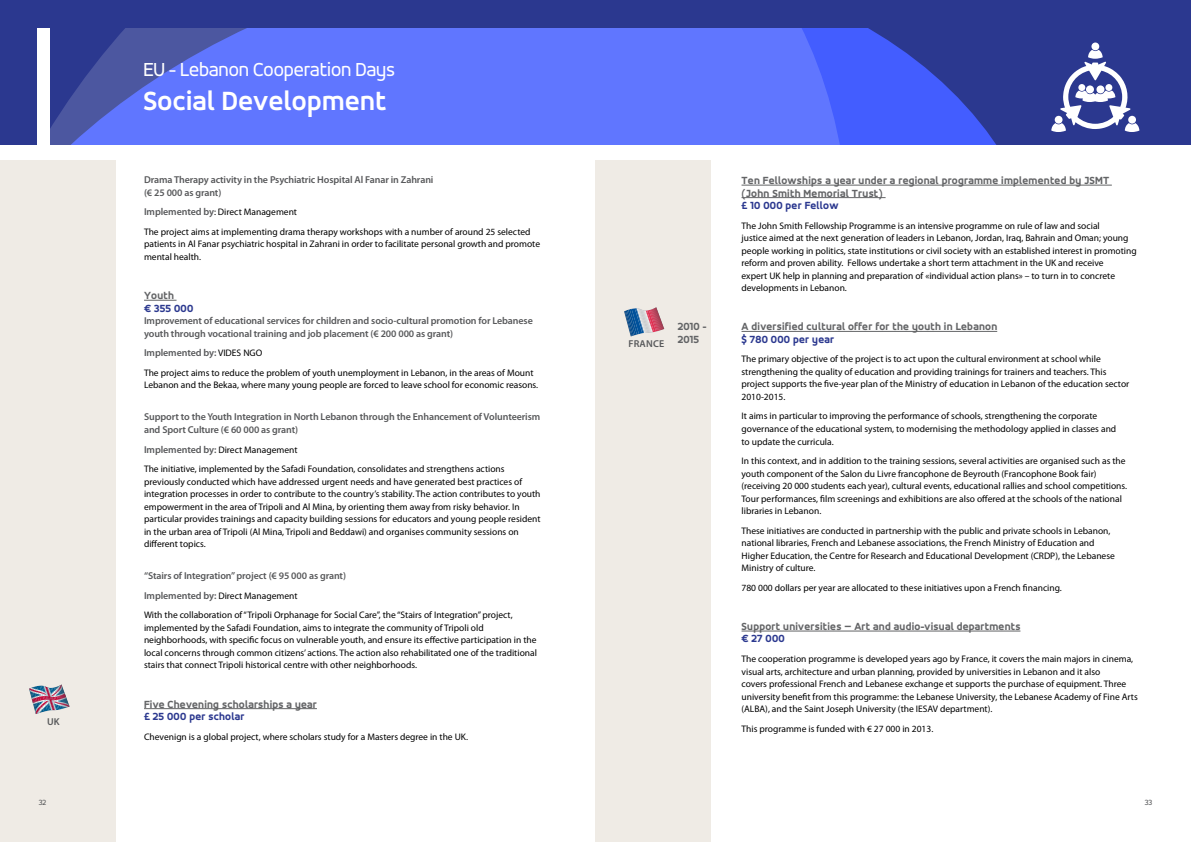
<style>
.page{position:relative;width:1191px;height:842px;background:#fff}
.page>*{position:absolute;margin:0;border:0;box-sizing:border-box;transform-origin:0 0}
.t1{font:700 28px "Accord Alt";letter-spacing:.02em;color:#fff}
.t2{font:20px "Accord Alt";color:#fff}
.t3{font:800 11px/12.5px "Accord Alt";letter-spacing:.025em;color:#636466}
.t4{font:800 11px "Accord Alt";letter-spacing:.025em;color:#2b388f}
.t5{font:600 10px/12.5px "Myriad Pro";letter-spacing:-.01em;color:#58595b}
.t6{font:9.5px/12.5px "Myriad Pro";color:#000}
.t7{font:8px "Accord Alt";color:#58595b}
.s1{font-weight:600;font-size:10px;color:#58595b}
.s2{font-weight:400;font-size:9.5px;color:#000}
</style>
<div class="page">
<div style="left:0;top:27px;width:1191px;height:118px;background:#2b388f"></div>
<svg style="left:37px;top:28px;width:875px;height:117px;background:#5e72f3"></svg>
<div style="left:0;top:0;width:1191px;height:28px;background:#2b388f"></div>
<div style="left:1091px;top:43px;width:8px;height:7px;background:#fff;border-radius:50%"></div>
<svg style="left:1051px;top:50px;width:88px;height:82px"></svg>
<div style="left:0;top:150px;width:116px;height:692px;background:#efebe5"></div>
<div style="left:595px;top:150px;width:116px;height:692px;background:#efebe5"></div>
<div style="left:0;top:145px;width:1191px;height:14px;background:#fff"></div>
<hr style="left:741px;top:185px;width:370px;height:1px;background:#636466">
<hr style="left:741px;top:197px;width:144px;height:1px;background:#636466">
<hr style="left:741px;top:331px;width:256px;height:1px;background:#636466">
<hr style="left:741px;top:631px;width:279px;height:1px;background:#636466">
<svg style="left:624px;top:307px;width:40px;height:30px"></svg>
<hr style="left:144px;top:300px;width:32px;height:1px;background:#636466">
<hr style="left:144px;top:708px;width:173px;height:1px;background:#636466">
<svg style="left:29px;top:684px;width:41px;height:30px"></svg>
<p class="t5" style="left:47px;top:715px;width:14px">UK</p>
<h2 class="t2" style="left:143px;top:58px;width:253px">EU - Lebanon Cooperation Days</h2>
<h1 class="t1" style="left:143px;top:85px;width:244px">Social Development</h1>
<p class="t5" style="left:144px;top:174px;width:291px">Drama Therapy activity in the Psychiatric Hospital Al Fanar in Zahrani (€ 25 000 as grant)</p>
<p class="t6" style="left:144px;top:203px;width:388px;line-height:19.6px"><span class="s1">Implemented by</span>: Direct Management<br>The project aims at implementing drama therapy workshops with a number of around 25 selected</p>
<p class="t6" style="left:144px;top:238px;width:397px">patients in Al Fanar psychiatric hospital in Zahrani in order to facilitate personal growth and promote mental health.</p>
<p class="t3" style="left:144px;top:289px;width:32px">Youth</p>
<p class="t4" style="left:144px;top:302px;width:51px">€ 355 000</p>
<p class="t5" style="left:144px;top:315px;width:390px">Improvement of educational services for children and socio-cultural promotion for Lebanese youth through vocational training and job placement (€ 200 000 as grant)</p>
<p class="t5" style="left:144px;top:347px;width:120px">Implemented by: <span class="s2">VIDES NGO</span></p>
<p class="t6" style="left:144px;top:367px;width:396px">The project aims to reduce the problem of youth unemployment in Lebanon, in the areas of Mount<br>Lebanon and the Bekaa, where many young people are forced to leave school for economic reasons.</p>
<p class="t5" style="left:144px;top:411px;width:398px">Support to the Youth Integration in North Lebanon through the Enhancement of Volunteerism and Sport Culture (€ 60 000 as grant)</p>
<p class="t6" style="left:144px;top:440px;width:362px;line-height:19.6px"><span class="s1">Implemented by:</span> Direct Management<br>The initiative, implemented by the Safadi Foundation, consolidates and strengthens actions</p>
<p class="t6" style="left:144px;top:475px;width:398px">previously conducted which have addressed urgent needs and have generated best practices of integration processes in order to contribute to the country’s stability. The action contributes to youth empowerment in the area of Tripoli and Al Mina, by orienting them away from risky behavior. In particular provides trainings and capacity building sessions for educators and young people resident in the urban area of Tripoli (Al Mina, Tripoli and Beddawi) and organises community sessions on different topics.</p>
<p class="t5" style="left:144px;top:570px;width:203px">“Stairs of Integration” project (€ 95 000 as grant)</p>
<p class="t6" style="left:144px;top:586px;width:370px;line-height:19.6px"><span class="s1">Implemented by:</span> Direct Management<br>With the collaboration of “Tripoli Orphanage for Social Care”, the “Stairs of Integration” project,</p>
<p class="t6" style="left:144px;top:622px;width:394px">implemented by the Safadi Foundation, aims to integrate the community of Tripoli old neighborhoods, with specific focus on vulnerable youth, and ensure its effective participation in the local concerns through common citizens’ actions. The action also rehabilitated one of the traditional stairs that connect Tripoli historical centre with other neighborhoods.</p>
<p class="t3" style="left:144px;top:698px;width:174px">Five Chevening scholarships a year</p>
<p class="t4" style="left:144px;top:710px;width:102px">£ 25 000 per scholar</p>
<p class="t6" style="left:144px;top:730px;width:326px">Chevenign is a global project, where scholars study for a Masters degree in the UK.</p>
<p class="t5" style="left:628px;top:338px;width:13px">France</p>
<p class="t3" style="left:677px;top:320px;width:30px;line-height:13.2px">2010 -<br>2015</p>
<p class="t3" style="left:741px;top:174px;width:369px">Ten Fellowships a year under a regional programme implemented by JSMT (John Smith Memorial Trust)</p>
<p class="t4" style="left:741px;top:199px;width:98px">£ 10 000 per Fellow</p>
<p class="t6" style="left:741px;top:219px;width:397px">The John Smith Fellowship Programme is an intensive programme on rule of law and social<br>justice aimed at the next generation of leaders in Lebanon, Jordan, Iraq, Bahrain and Oman; young people working in politics, state institutions or civil society with an established interest in promoting reform and proven ability. Fellows undertake a short term attachment in the UK and receive<br>expert UK help in planning and preparation of «individual action plans» – to turn in to concrete developments in Lebanon.</p>
<p class="t3" style="left:741px;top:320px;width:257px">A diversified cultural offer for the youth in Lebanon</p>
<p class="t4" style="left:741px;top:333px;width:94px">$ 780 000 per year</p>
<p class="t6" style="left:741px;top:353px;width:389px">The primary objective of the project is to act upon the cultural environment at school while strengthening the quality of education and providing trainings for trainers and teachers. This project supports the five-year plan of the Ministry of education in Lebanon of the education sector 2010-2015.</p>
<p class="t6" style="left:741px;top:410px;width:376px">It aims in particular to improving the performance of schools, strengthening the corporate governance of the educational system, to modernising the methodology applied in classes and to update the curricula.</p>
<p class="t6" style="left:741px;top:455px;width:387px">In this context, and in addition to the training sessions, several activities are organised such as the youth component of the Salon du Livre francophone de Beyrouth (Francophone Book fair) (receiving 20 000 students each year), cultural events, educational rallies and school competitions.<br>Tour performances, film screenings and exhibitions are also offered at the schools of the national libraries in Lebanon.</p>
<p class="t6" style="left:741px;top:524px;width:375px">These initiatives are conducted in partnership with the public and private schools in Lebanon, national libraries, French and Lebanese associations, the French Ministry of Education and Higher Education, the Centre for Research and Educational Development (CRDP), the Lebanese Ministry of culture.</p>
<p class="t6" style="left:741px;top:581px;width:322px">780 000 dollars per year are allocated to these initiatives upon a French financing.</p>
<p class="t3" style="left:741px;top:620px;width:280px">Support universities – Art and audio-visual departments</p>
<p class="t4" style="left:741px;top:632px;width:45px">€ 27 000</p>
<p class="t6" style="left:741px;top:653px;width:398px">The cooperation programme is developed years ago by France, it covers the main majors in cinema, visual arts, architecture and urban planning, provided by universities in Lebanon and it also<br>covers professional French and Lebanese exchange et supports the purchase of equipment. Three university benefit from this programme: the Lebanese University, the Lebanese Academy of Fine Arts (ALBA), and the Saint Joseph University (the IESAV department).</p>
<p class="t6" style="left:741px;top:722px;width:193px">This programme is funded with € 27 000 in 2013.</p>
<p class="t7" style="left:39px;top:798px;width:9px">32</p>
<p class="t7" style="left:1144px;top:798px;width:9px">33</p>
</div>
